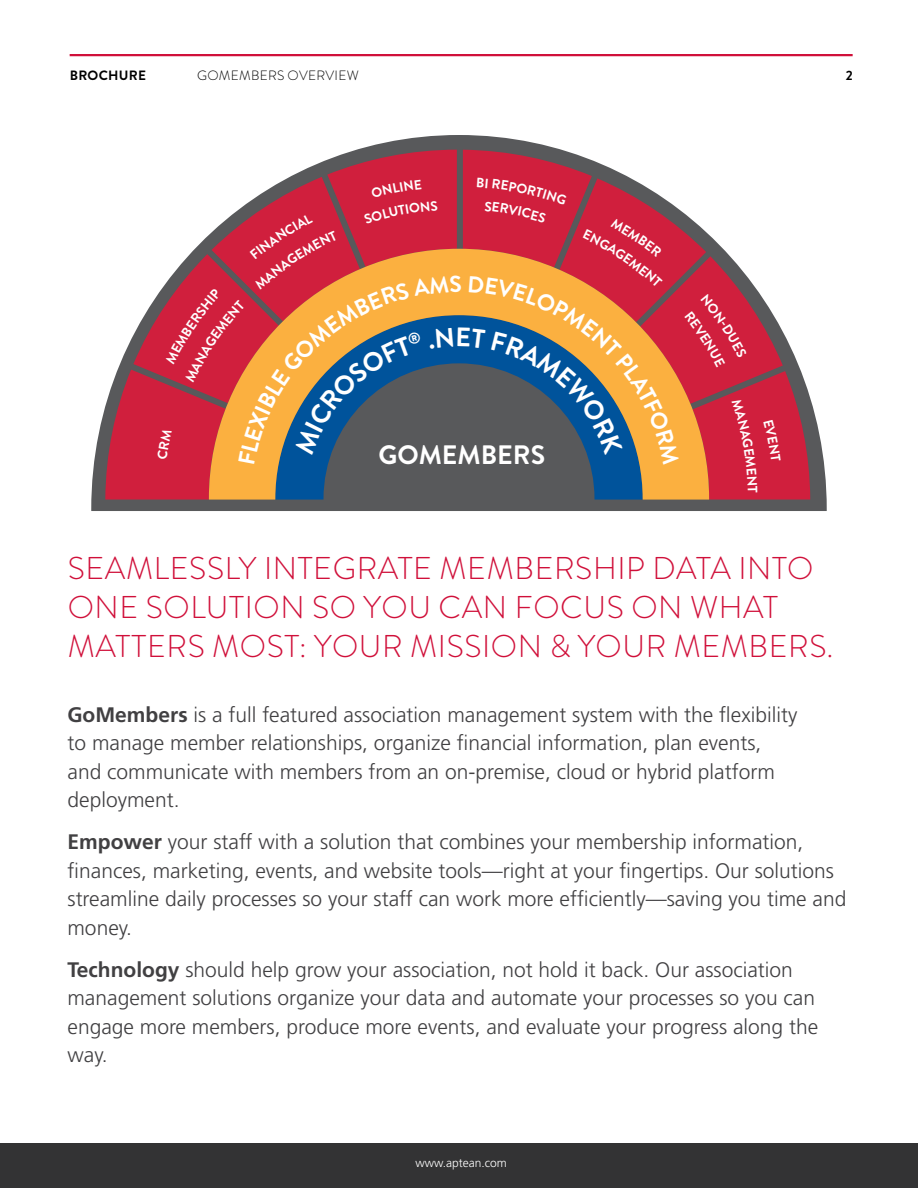
<style>
.page{position:relative;width:918px;height:1188px;background:#fff}
.page>*{position:absolute;margin:0;border:0;box-sizing:border-box;transform-origin:0 0}
.t1{font:300 31.5px/39px "Brandon Grotesque";letter-spacing:.02em;color:#d0103a}
.t2{font:700 26.7px "Brandon Grotesque";color:#fff}
.t3{font:300 21px/28.5px "Frutiger";color:#414042}
.t4{font:300 13.5px "Brandon Grotesque";letter-spacing:.02em;color:#000}
.t5{font:700 13.5px "Brandon Grotesque";color:#000}
.t6{font:300 12px "Frutiger";color:#fff}
.s1{font-weight:700}
</style>
<div class="page">
<hr style="left:70px;top:54px;width:783px;height:2px;background:#d0103a">
<div style="left:0;top:1144px;width:918px;height:44px;background:#333334"></div>
<svg style="left:91px;top:135px;width:736px;height:376px"></svg>
<svg style="left:105px;top:150px;width:705px;height:350px"></svg>
<p class="t5" style="left:70px;top:66px;width:10px">BRO</p>
<p class="t5" style="left:99px;top:66px;width:39px">CHURE</p>
<p class="t4" style="left:197px;top:66px;width:163px">GOMEMBERS OVERVIEW</p>
<p class="t5" style="left:846px;top:66px;width:8px">2</p>
<p class="t2" style="left:378px;top:436px;width:168px">GOMEMBERS</p>
<h1 class="t1" style="left:68px;top:549px;width:767px">SEAMLESSLY INTEGRATE MEMBERSHIP DATA INTO<br>ONE SOLUTION SO YOU CAN FOCUS ON WHAT<br>MATTERS MOST: YOUR MISSION &amp; YOUR MEMBERS.</h1>
<p class="t3" style="left:68px;top:700px;width:731px"><span class="s1">GoMembers</span> is a full featured association management system with the flexibility to manage member relationships, organize financial information, plan events, and communicate with members from an on-premise, cloud or hybrid platform deployment.</p>
<p class="t3" style="left:68px;top:828px;width:781px"><span class="s1">Empower</span> your staff with a solution that combines your membership information, finances, marketing, events, and website tools—right at your fingertips. Our solutions streamline daily processes so your staff can work more efficiently—saving you time and money.</p>
<p class="t3" style="left:68px;top:955px;width:752px"><span class="s1">Technology</span> should help grow your association, not hold it back. Our association management solutions organize your data and automate your processes so you can engage more members, produce more events, and evaluate your progress along the way.</p>
<p class="t6" style="left:415px;top:1156px;width:93px">www.aptean.com</p>
</div>
